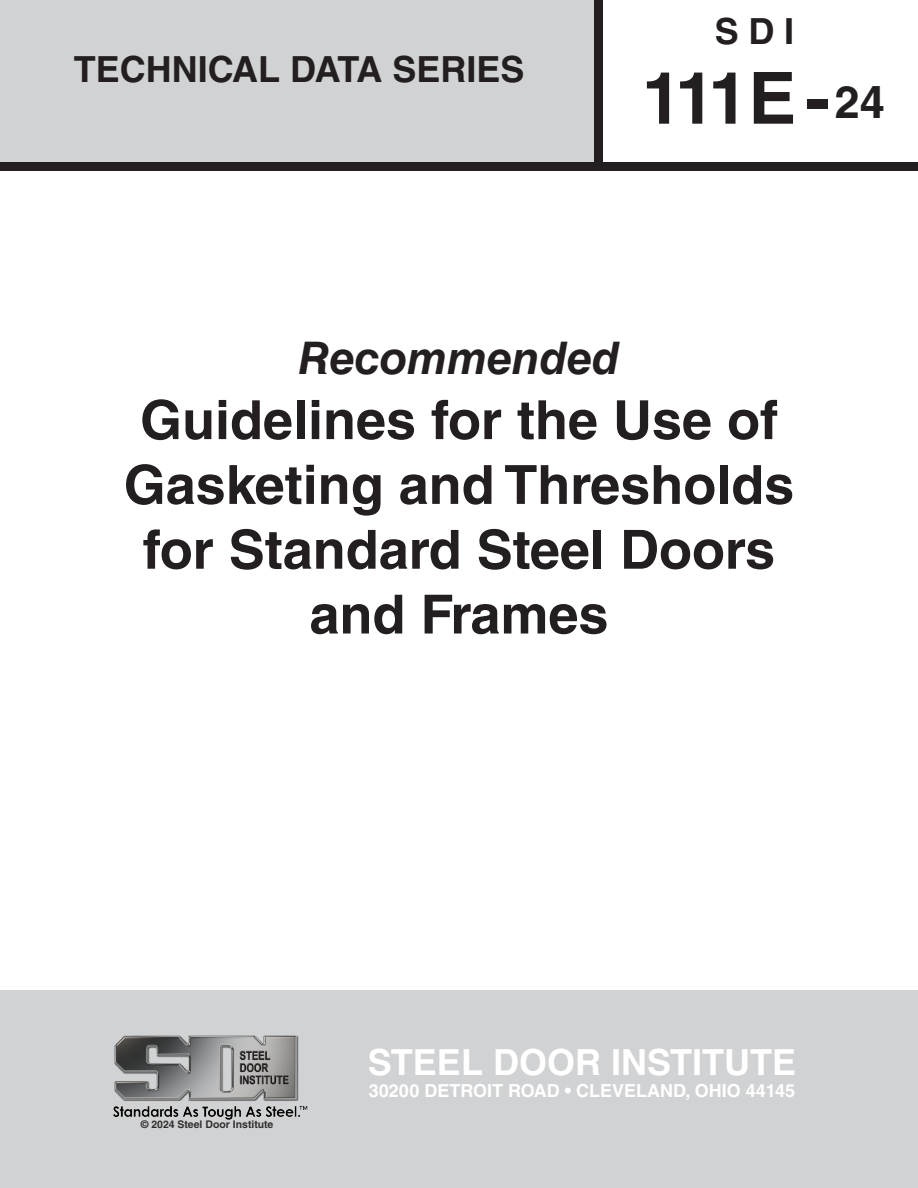
<style>
.page{position:relative;width:918px;height:1188px;background:#fff}
.page>*{position:absolute;margin:0;border:0;box-sizing:border-box;transform-origin:0 0}
.t1{font:700 72px "Helvetica LT Std";color:#231f20}
.t2{font:700 54px/64.8px "Helvetica LT Std";color:#231f20;text-align:center}
.t3{font:italic 700 45px "Helvetica LT Std";color:#231f20}
.t4{font:700 36px "Helvetica LT Std";color:#231f20}
.t5{font:700 36px "Helvetica LT Std";color:#fff}
.t6{font:700 18px "Helvetica LT Std";color:#fff}
.t7{font:700 10.5px "Helvetica LT Std";color:#312f30}
.s1{font-size:45px}
</style>
<div class="page">
<div style="left:0;top:990px;width:918px;height:198px;background:#d1d2d4"></div>
<div style="left:0;top:162px;width:918px;height:9px;background:#231f20"></div>
<div style="left:0;top:0;width:598px;height:162px;background:#d1d2d4"></div>
<div style="left:594px;top:0;width:9px;height:162px;background:#231f20"></div>
<img style="left:113px;top:1035px;width:195px;height:85px">
<p class="t4" style="left:74px;top:47px;width:452px">TECHNICAL DATA SERIES</p>
<p class="t4" style="left:715px;top:10px;width:81px">SDI</p>
<h1 class="t1" style="left:642px;top:54px;width:245px">111E-<span class="s1">24</span></h1>
<p class="t3" style="left:298px;top:331px;width:323px">Recommended</p>
<p class="t2" style="left:124px;top:387px;width:672px">Guidelines for the Use of<br>Gasketing and Thresholds for Standard Steel Doors and Frames</p>
<p class="t7" style="left:141px;top:1118px;width:134px">© 2024 Steel Door Institute</p>
<p class="t5" style="left:368px;top:1040px;width:430px">STEEL DOOR INSTITUTE</p>
<p class="t6" style="left:369px;top:1079px;width:428px">30200 DETROIT ROAD • CLEVELAND, OHIO 44145</p>
</div>
